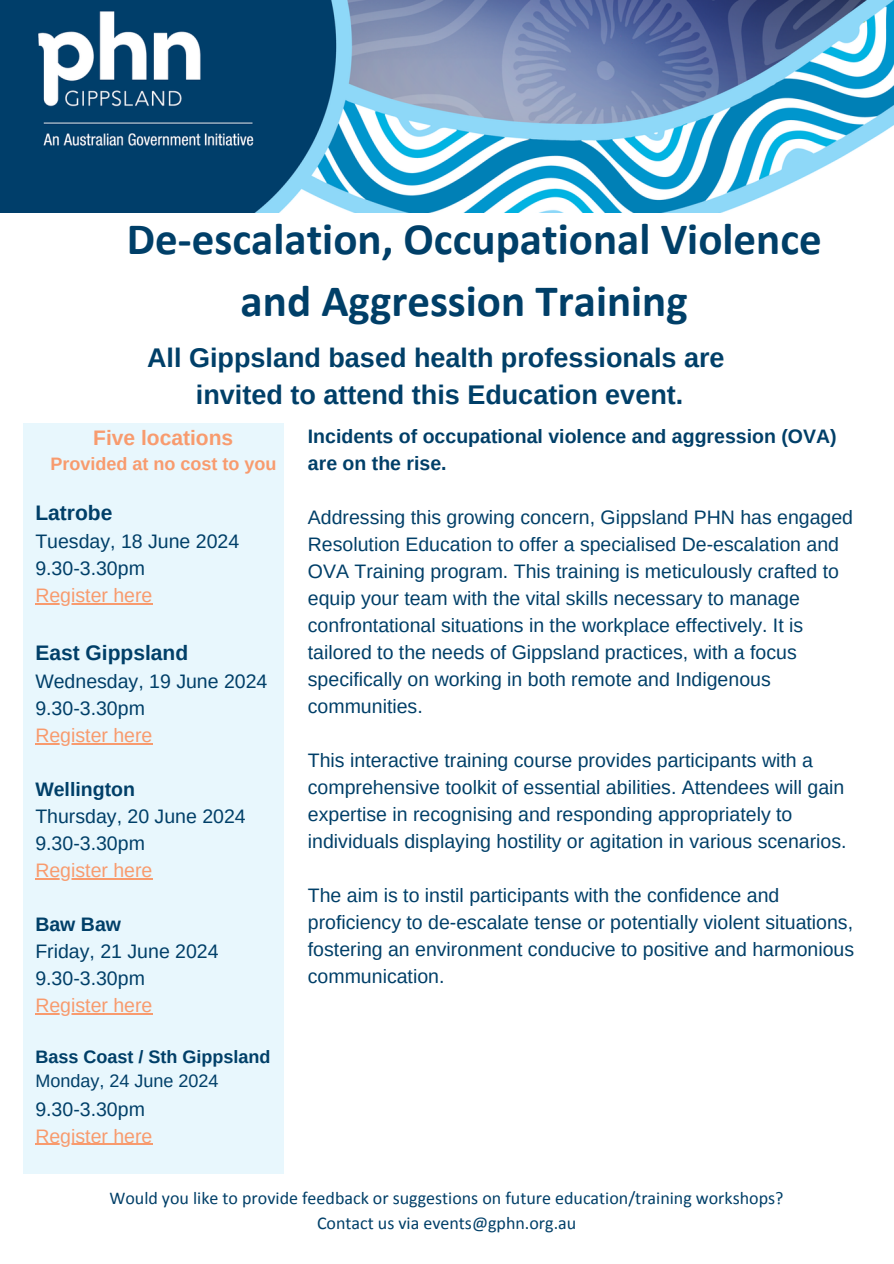
<style>
.page{position:relative;width:894px;height:1264px;background:#fff}
.page>*{position:absolute;margin:0;border:0;box-sizing:border-box;transform-origin:0 0}
.t1{font:700 45px/61.8px "Calibri";color:#003f68;text-align:center}
.t2{font:700 27px/37.2px "Arimo";color:#003f68;text-align:center}
.t3{font:700 21px "Arimo";color:#003f68}
.t4{font:700 21px "Arimo";color:#f89b6e}
.t5{font:19.5px/27px "Arimo";color:#003f68}
.t6{font:700 19.5px/27px "Arimo";color:#003f68}
.t7{font:19.5px "Arimo";color:#f89b6e}
.t8{font:18px/24.8px "Calibri";color:#003f68;text-align:center}
.t9{font:700 18px "Arimo";color:#003f68}
.t10{font:700 18px "Arimo";color:#f89b6e}
.t11{font:18px "Arimo";color:#003f68}
</style>
<div class="page">
<div style="left:23px;top:423px;width:261px;height:750px;background:#e8f7fd"></div>
<img style="left:0;top:0;width:893px;height:213px">
<hr style="left:35px;top:603px;width:117px;height:1px;background:#f89b6e">
<hr style="left:35px;top:743px;width:117px;height:1px;background:#f89b6e">
<hr style="left:35px;top:878px;width:117px;height:1px;background:#f89b6e">
<hr style="left:35px;top:1013px;width:117px;height:1px;background:#f89b6e">
<hr style="left:35px;top:1143px;width:117px;height:1px;background:#f89b6e">
<h2 class="t1" style="left:127px;top:208px;width:696px">De-escalation, Occupational Violence and Aggression Training</h2>
<h3 class="t2" style="left:147px;top:339px;width:579px">All Gippsland based health professionals are invited to attend this Education event.</h3>
<h4 class="t6" style="left:308px;top:423px;width:530px">Incidents of occupational violence and aggression (OVA) are on the rise.</h4>
<p class="t5" style="left:308px;top:504px;width:546px">Addressing this growing concern, Gippsland PHN has engaged Resolution Education to offer a specialised De-escalation and OVA Training program. This training is meticulously crafted to equip your team with the vital skills necessary to manage confrontational situations in the workplace effectively. It is tailored to the needs of Gippsland practices, with a focus specifically on working in both remote and Indigenous communities.</p>
<p class="t5" style="left:308px;top:747px;width:540px">This interactive training course provides participants with a comprehensive toolkit of essential abilities. Attendees will gain expertise in recognising and responding appropriately to individuals displaying hostility or agitation in various scenarios.</p>
<p class="t5" style="left:308px;top:882px;width:547px">The aim is to instil participants with the confidence and proficiency to de-escalate tense or potentially violent situations, fostering an environment conducive to positive and harmonious communication.</p>
<p class="t4" style="left:93px;top:426px;width:141px">Five locations</p>
<p class="t10" style="left:51px;top:453px;width:227px">Provided at no cost to you</p>
<p class="t3" style="left:35px;top:501px;width:78px">Latrobe</p>
<p class="t5" style="left:35px;top:528px;width:205px">Tuesday, 18 June 2024</p>
<p class="t5" style="left:35px;top:555px;width:111px">9.30-3.30pm</p>
<p class="t7" style="left:35px;top:584px;width:119px">Register here</p>
<p class="t3" style="left:35px;top:640px;width:154px">East Gippsland</p>
<p class="t5" style="left:35px;top:667px;width:233px">Wednesday, 19 June 2024</p>
<p class="t5" style="left:35px;top:694px;width:111px">9.30-3.30pm</p>
<p class="t7" style="left:35px;top:724px;width:119px">Register here</p>
<p class="t6" style="left:35px;top:775px;width:101px">Wellington</p>
<p class="t5" style="left:35px;top:802px;width:212px">Thursday, 20 June 2024</p>
<p class="t5" style="left:35px;top:829px;width:111px">9.30-3.30pm</p>
<p class="t7" style="left:35px;top:859px;width:119px">Register here</p>
<p class="t6" style="left:35px;top:910px;width:87px">Baw Baw</p>
<p class="t5" style="left:35px;top:937px;width:185px">Friday, 21 June 2024</p>
<p class="t5" style="left:35px;top:964px;width:111px">9.30-3.30pm</p>
<p class="t7" style="left:35px;top:994px;width:119px">Register here</p>
<p class="t9" style="left:35px;top:1046px;width:237px">Bass Coast / Sth Gippsland</p>
<h4 class="t11" style="left:35px;top:1071px;width:185px">Monday, 24 June 2024</h4>
<p class="t5" style="left:35px;top:1095px;width:111px">9.30-3.30pm</p>
<p class="t7" style="left:35px;top:1124px;width:119px">Register here</p>
<p class="t8" style="left:109px;top:1185px;width:675px">Would you like to provide feedback or suggestions on future education/training workshops?<br>Contact us via events@gphn.org.au</p>
</div>
